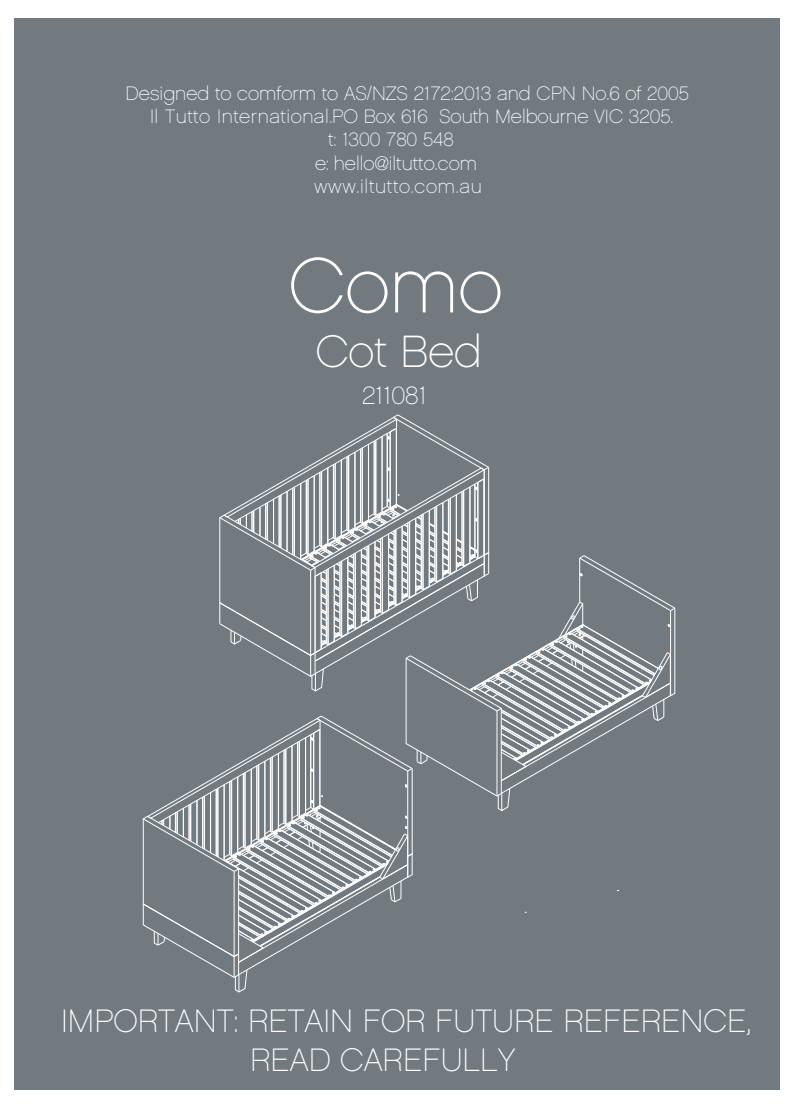
<style>
.page{position:relative;width:797px;height:1105px;background:#fff}
.page>*{position:absolute;margin:0;border:0;box-sizing:border-box;transform-origin:0 0}
.t1{font:77.62px "Chalet Paris Nineteen Sixty";color:#fff}
.t2{font:45.12px "Chalet Paris Nineteen Sixty";color:#fff}
.t3{font:32.38px/38.9px "Chalet Paris Nineteen Sixty";color:#fff}
.t4{font:25.25px "Chalet Paris Nineteen Sixty";color:#fff}
.t5{font:19.38px/23.2px "Chalet Paris Nineteen Sixty";color:#fff;text-align:center}
.t6{font:19.38px "Chalet Paris Nineteen Sixty";letter-spacing:.035em;color:#fff}
</style>
<div class="page">
<div style="left:14px;top:18px;width:766px;height:1072px;background:#727a80"></div>
<svg style="left:142px;top:414px;width:534px;height:579px"></svg>
<hr style="left:189px;top:805px;width:1px;height:35px;background:#fff">
<hr style="left:196px;top:800px;width:1px;height:45px;background:#fff">
<hr style="left:202px;top:797px;width:1px;height:51px;background:#fff">
<hr style="left:210px;top:792px;width:1px;height:61px;background:#fff">
<hr style="left:216px;top:789px;width:1px;height:67px;background:#fff">
<hr style="left:224px;top:785px;width:1px;height:75px;background:#fff">
<hr style="left:229px;top:781px;width:1px;height:74px;background:#fff">
<hr style="left:237px;top:777px;width:1px;height:75px;background:#fff">
<hr style="left:243px;top:774px;width:1px;height:73px;background:#fff">
<hr style="left:251px;top:769px;width:1px;height:75px;background:#fff">
<hr style="left:256px;top:766px;width:1px;height:73px;background:#fff">
<hr style="left:264px;top:761px;width:1px;height:75px;background:#fff">
<hr style="left:270px;top:758px;width:1px;height:73px;background:#fff">
<hr style="left:278px;top:753px;width:1px;height:76px;background:#fff">
<hr style="left:283px;top:750px;width:1px;height:73px;background:#fff">
<hr style="left:291px;top:745px;width:1px;height:76px;background:#fff">
<hr style="left:297px;top:742px;width:1px;height:74px;background:#fff">
<hr style="left:305px;top:738px;width:1px;height:75px;background:#fff">
<hr style="left:310px;top:735px;width:1px;height:72px;background:#fff">
<hr style="left:319px;top:729px;width:1px;height:77px;background:#fff">
<p class="t5" style="left:126px;top:81px;width:565px">Designed to comform to AS/NZS 2172:2013 and CPN No.6 of 2005<br>Il Tutto International PO Box 616 South Melbourne VIC 3205.</p>
<p class="t5" style="left:329px;top:105px;width:5px">.</p>
<p class="t5" style="left:328px;top:128px;width:127px">t: 1300 780 548</p>
<p class="t5" style="left:315px;top:151px;width:163px">e: hello@iltutto.com</p>
<p class="t6" style="left:314px;top:175px;width:169px">www.iltutto.com.au</p>
<h1 class="t1" style="left:289px;top:241px;width:215px">Como</h1>
<h2 class="t2" style="left:316px;top:325px;width:168px">Cot Bed</h2>
<h3 class="t4" style="left:362px;top:381px;width:66px">211081</h3>
<h3 class="t3" style="left:250px;top:1002px;width:503px;text-indent:-189px">IMPORTANT: RETAIN FOR FUTURE REFERENCE,<br>READ CAREFULLY</h3>
</div>
